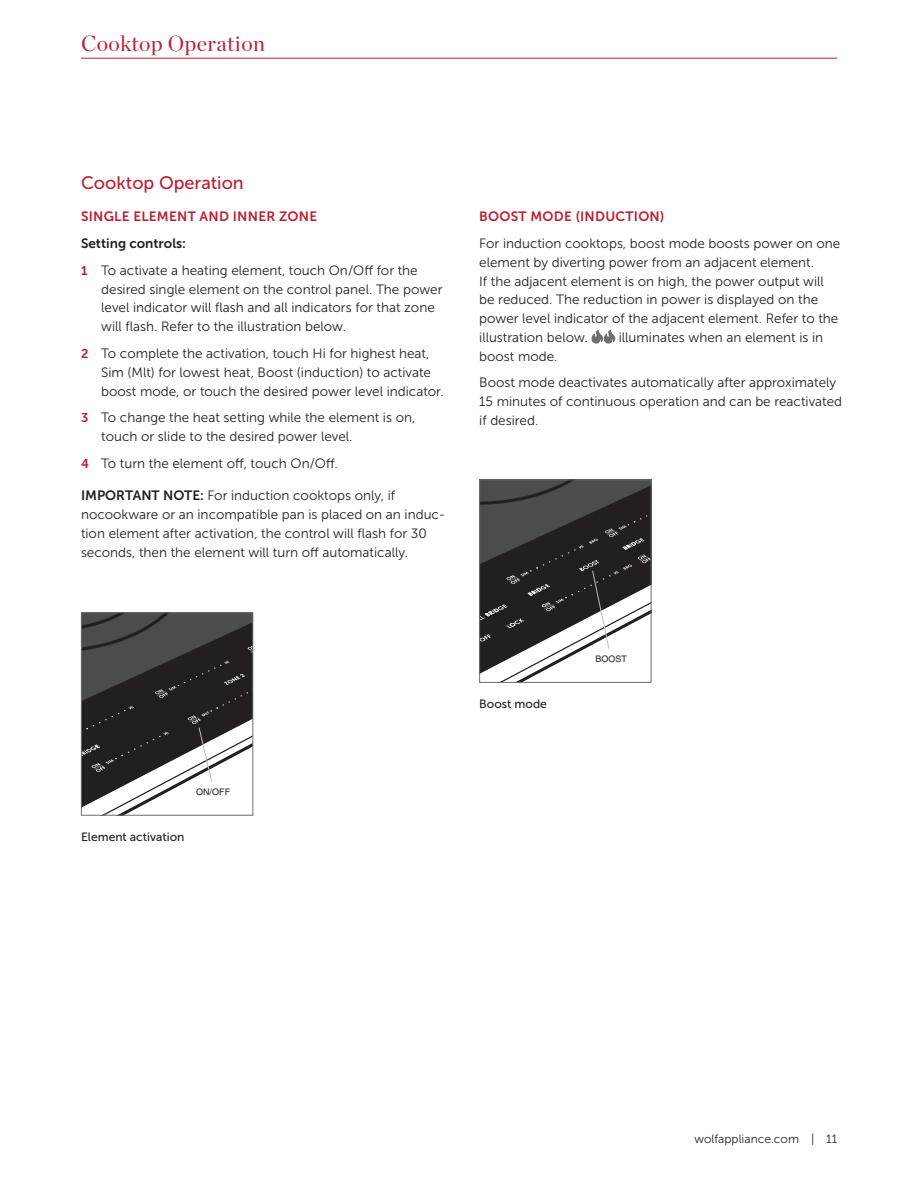
<style>
.page{position:relative;width:918px;height:1188px;background:#fff}
.page>*{position:absolute;margin:0;border:0;box-sizing:border-box;transform-origin:0 0}
.t1{font:21.75px "Chronicle Display";letter-spacing:.02em;color:#ba1f33}
.t2{font:18px "Museo Sans 500";color:#ba1f33}
.t3{font:13.5px/18.8px "Museo Sans 300";color:#231f20}
.t4{font:13.5px "Museo Sans 700";letter-spacing:.02em;color:#ba1f33}
.t5{font:13.5px "Museo Sans 700";color:#231f20}
.t6{font:12px "Museo Sans 500";color:#231f20}
.t7{font:12px "Museo Sans 300";color:#231f20}
.t8{font:9px "Helvetica";color:#231f20}
.s1{font-family:"Museo Sans 700";font-size:12.75px;color:#ba1f33}
.s2{font-family:"Museo Sans 700"}
</style>
<div class="page">
<svg style="left:592px;top:330px;width:23px;height:13px"></svg>
<svg style="left:81px;top:613px;width:172px;height:202px"></svg>
<svg style="left:480px;top:480px;width:171px;height:202px"></svg>
<hr style="left:81px;top:58px;width:756px;height:1px;background:#ba1f33">
<h1 class="t1" style="left:81px;top:27px;width:186px">Cooktop Operation</h1>
<h2 class="t2" style="left:81px;top:173px;width:164px">Cooktop Operation</h2>
<p class="t4" style="left:81px;top:209px;width:238px">SINGLE ELEMENT AND INNER ZONE</p>
<p class="t5" style="left:81px;top:236px;width:107px">Setting controls:</p>
<p class="t3" style="left:101px;top:261px;width:343px;text-indent:-20px"><span class="s1">1</span> To activate a heating element, touch On/Off for the desired single element on the control panel. The power level indicator will flash and all indicators for that zone will flash. Refer to the illustration below.</p>
<p class="t3" style="left:101px;top:344px;width:344px;text-indent:-20px"><span class="s1">2</span> To complete the activation, touch Hi for highest heat,<br>Sim (Mlt) for lowest heat, Boost (induction) to activate boost mode, or touch the desired power level indicator.</p>
<p class="t3" style="left:101px;top:408px;width:316px;text-indent:-20px"><span class="s1">3</span> To change the heat setting while the element is on, touch or slide to the desired power level.</p>
<p class="t3" style="left:81px;top:454px;width:258px"><span class="s1">4</span> To turn the element off, touch On/Off.</p>
<p class="t3" style="left:81px;top:486px;width:366px"><span class="s2">IMPORTANT NOTE:</span> For induction cooktops only, if nocookware or an incompatible pan is placed on an induc&shy;tion element after activation, the control will flash for 30 seconds, then the element will turn off automatically.</p>
<p class="t4" style="left:479px;top:209px;width:187px">BOOST MODE (INDUCTION)</p>
<p class="t3" style="left:479px;top:234px;width:363px">For induction cooktops, boost mode boosts power on one element by diverting power from an adjacent element.<br>If the adjacent element is on high, the power output will be reduced. The reduction in power is displayed on the power level indicator of the adjacent element. Refer to the illustration below.</p>
<p class="t3" style="left:619px;top:328px;width:206px">illuminates when an element is in</p>
<p class="t3" style="left:479px;top:343px;width:359px;line-height:26.8px">boost mode.<br>Boost mode deactivates automatically after approximately</p>
<p class="t3" style="left:479px;top:392px;width:364px">15 minutes of continuous operation and can be reactivated if desired.</p>
<p class="t8" style="left:196px;top:787px;width:36px">ON/OFF</p>
<p class="t6" style="left:81px;top:830px;width:105px">Element activation</p>
<p class="t6" style="left:479px;top:698px;width:69px">Boost mode</p>
<p class="t8" style="left:596px;top:654px;width:33px">BOOST</p>
<p class="t7" style="left:694px;top:1132px;width:145px">wolfappliance.com | 11</p>
</div>
